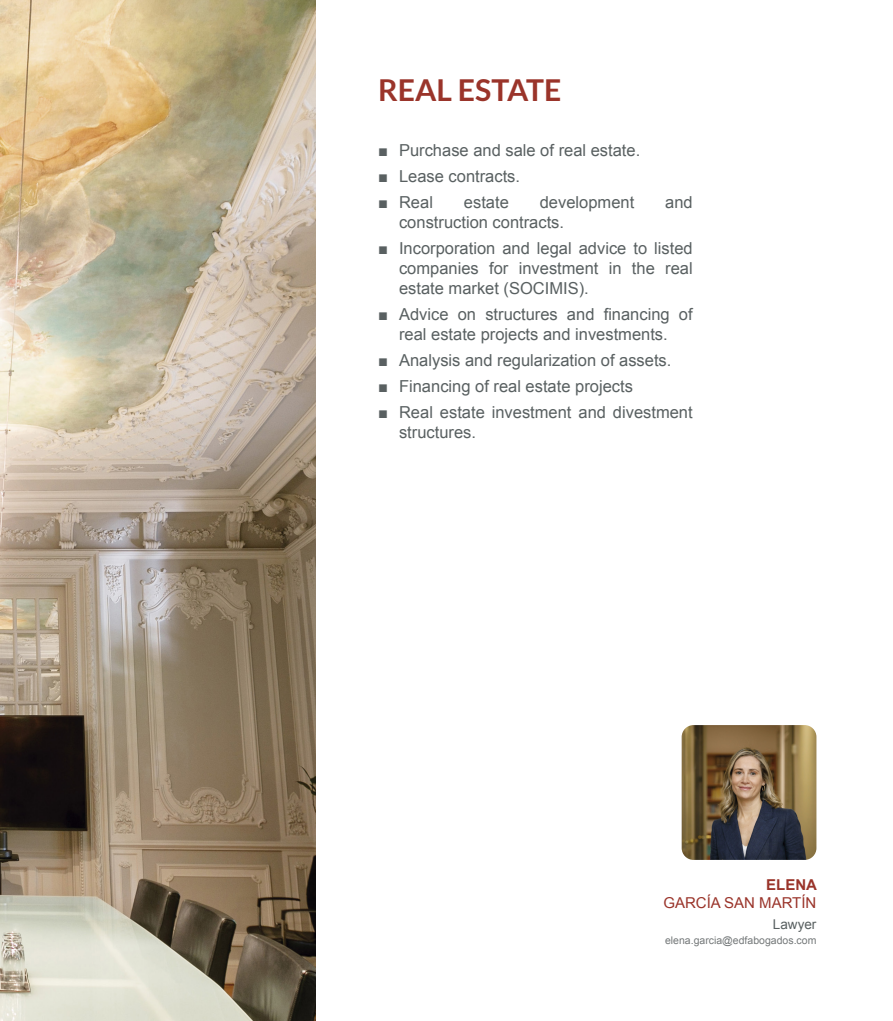
<style>
.page{position:relative;width:893px;height:1021px;background:#fff}
.page>*{position:absolute;margin:0;border:0;box-sizing:border-box;transform-origin:0 0}
.t1{font:700 30.15px "Lato";color:#9a342a}
.t2{font:16.5px/19.8px "Arial";color:#596061;text-align:justify}
.cuerpo{font:15px/18px "Arial";color:#9a342a;text-align:right}
.cuerpo-2{font:13.5px "Arial";color:#596061}
.cuerpo-3{font:10.5px "Arial";color:#747879}
.s1{font-weight:700}
</style>
<div class="page">
<img style="left:0;top:0;width:316px;height:1020px">
<img style="left:682px;top:725px;width:134px;height:134px">
<p class="t1" style="left:378px;top:73px;width:185px">REAL ESTATE</p>
<p class="t2" style="left:378px;top:140px;width:264px">■ Purchase and sale of real estate.</p>
<p class="t2" style="left:378px;top:166px;width:144px">■ Lease contracts.</p>
<p class="t2" style="left:378px;top:192px;width:56px">■ Real</p>
<p class="t2" style="left:464px;top:192px;width:46px">estate</p>
<p class="t2" style="left:540px;top:192px;width:96px">development</p>
<p class="t2" style="left:665px;top:192px;width:29px">and</p>
<p class="t2" style="left:399px;top:212px;width:167px">construction contracts.</p>
<p class="t2" style="left:399px;top:238px;width:295px;text-indent:-21px">■ Incorporation and legal advice to listed companies for investment in the real estate market (SOCIMIS).</p>
<p class="t2" style="left:378px;top:304px;width:316px;text-align:center">■ Advice on structures and financing of real estate projects and investments.</p>
<p class="t2" style="left:378px;top:350px;width:295px">■ Analysis and regularization of assets.</p>
<p class="t2" style="left:378px;top:376px;width:256px">■ Financing of real estate projects</p>
<p class="t2" style="left:399px;top:403px;width:295px;text-indent:-21px">■ Real estate investment and divestment structures.</p>
<p class="cuerpo" style="left:663px;top:875px;width:155px"><span class="s1">ELENA<br></span>GARCÍA SAN MARTÍN</p>
<p class="cuerpo-3" style="left:665px;top:933px;width:153px">elena.garcia@edfabogados.com</p>
<p class="cuerpo-2" style="left:773px;top:914px;width:45px">Lawyer</p>
</div>
